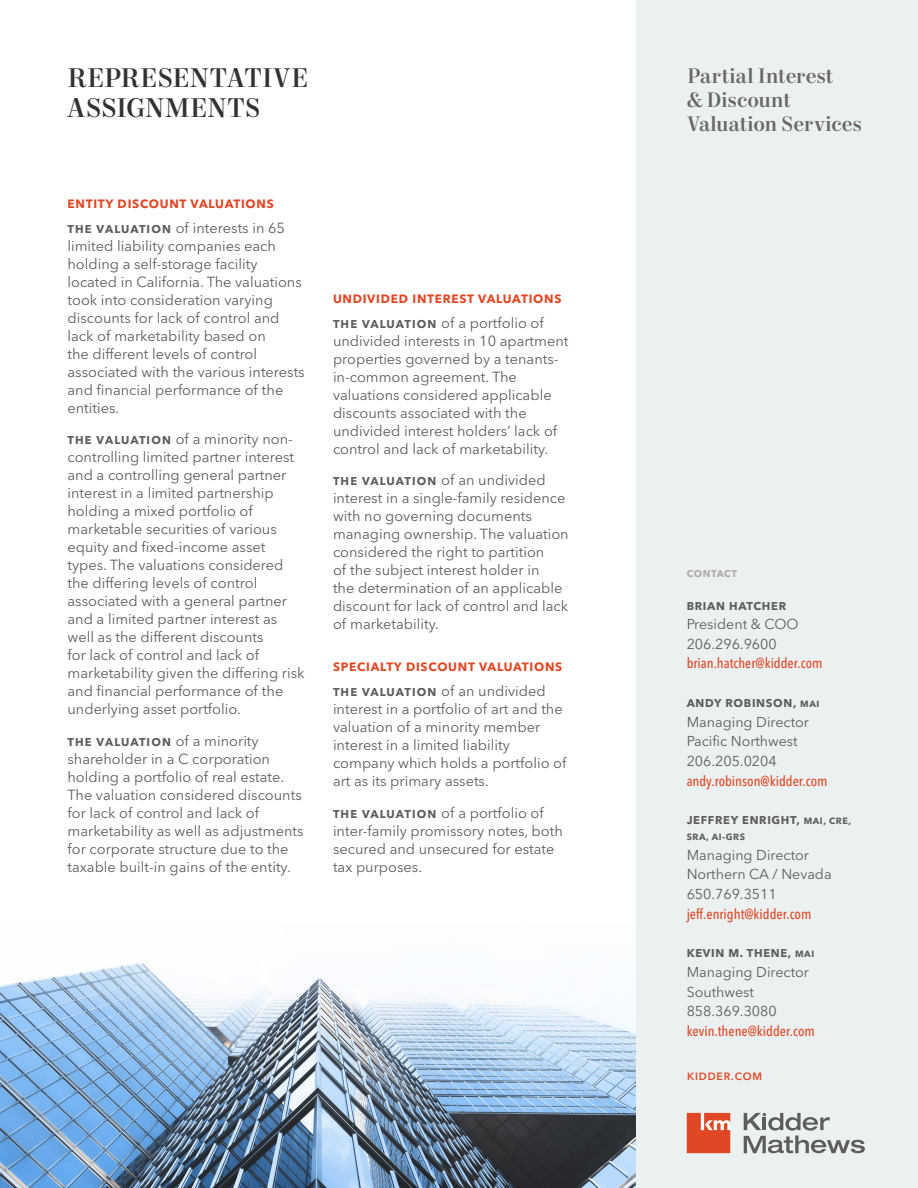
<style>
.page{position:relative;width:918px;height:1188px;background:#fff}
.page>*{position:absolute;margin:0;border:0;box-sizing:border-box;transform-origin:0 0}
.Headline_-_Level_2{font:500 27px/30px "Mort Modern 09";letter-spacing:.005em;color:#313234}
.Title_Case_Title_-_A{font:500 21px/24px "Mort Modern 09";color:#696667}
.Bullets_-_Level_1{font:14.55px/18px "Avenir Next LT Pro";color:#5e5d5d}
.Contact_Info_-_Ash{font:14.25px "Avenir Next LT Pro";color:#5e5d5d}
.Contact_Info_-_Ash-2{font:500 condensed 14.25px "Avenir Next LT Pro";color:#e04825}
.Subhead_-_Level_1{font:700 12px "Avenir Next LT Pro";letter-spacing:.06em;color:#e04825}
.Contact_Info_-_Ash-3{font:700 11.25px "Avenir Next LT Pro";letter-spacing:.06em;color:#5e5d5d}
.Bullets_-_Level_1-2{font:700 11.25px "Avenir Next LT Pro";letter-spacing:.1em;color:#5e5d5d}
.KM_URL{font:600 10.5px "Avenir Next LT Pro";letter-spacing:.08em;color:#e04825}
.Subhead_-_Level_1-2{font:700 9.75px "Avenir Next LT Pro";letter-spacing:.05em;color:#afabac}
.Contact_Info_-_Ash-4{font:700 9px "Avenir Next LT Pro";letter-spacing:.06em;color:#5e5d5d}
.s1{font-weight:700;font-size:11.25px}
.s2{font-weight:400;font-size:14.55px}
.s3{font-size:9px}
</style>
<div class="page">
<div style="left:636px;top:0;width:282px;height:1188px;background:#ebf0f1"></div>
<svg style="left:744px;top:1113px;width:121px;height:40px"></svg>
<svg style="left:687px;top:1113px;width:43px;height:40px;background:#e35d3e"></svg>
<img style="left:0;top:963px;width:636px;height:225px">
<p class="Headline_-_Level_2" style="left:68px;top:64px;width:242px">REPRESENTATIVE<br>ASSIGNMENTS</p>
<p class="Subhead_-_Level_1" style="left:68px;top:196px;width:208px">ENTITY DISCOUNT VALUATIONS</p>
<p class="Bullets_-_Level_1" style="left:68px;top:218px;width:239px"><span class="s1">THE VALUATION</span> of interests in 65 limited liability companies each holding a self-storage facility located in California. The valuations took into consideration varying discounts for lack of control and lack of marketability based on<br>the different levels of control associated with the various interests and financial performance of the entities.</p>
<p class="Bullets_-_Level_1" style="left:68px;top:430px;width:239px"><span class="s1">THE VALUATION</span> of a minority non&shy;controlling limited partner interest and a controlling general partner interest in a limited partnership holding a mixed portfolio of marketable securities of various equity and fixed-income asset types. The valuations considered the differing levels of control associated with a general partner and a limited partner interest as well as the different discounts<br>for lack of control and lack of marketability given the differing risk and financial performance of the underlying asset portfolio.</p>
<p class="Bullets_-_Level_1-2" style="left:68px;top:735px;width:193px">THE VALUATION <span class="s2">of a minority</span></p>
<p class="Bullets_-_Level_1" style="left:68px;top:749px;width:238px">shareholder in a C corporation holding a portfolio of real estate.<br>The valuation considered discounts for lack of control and lack of marketability as well as adjustments for corporate structure due to the taxable built-in gains of the entity.</p>
<p class="Subhead_-_Level_1" style="left:333px;top:292px;width:230px">UNDIVIDED INTEREST VALUATIONS</p>
<p class="Bullets_-_Level_1" style="left:333px;top:314px;width:237px"><span class="s1">THE VALUATION</span> of a portfolio of undivided interests in 10 apartment properties governed by a tenants&shy;in-common agreement. The valuations considered applicable discounts associated with the undivided interest holders’ lack of control and lack of marketability.</p>
<p class="Bullets_-_Level_1" style="left:333px;top:471px;width:237px"><span class="s1">THE VALUATION</span> of an undivided interest in a single-family residence with no governing documents managing ownership. The valuation considered the right to partition<br>of the subject interest holder in<br>the determination of an applicable discount for lack of control and lack of marketability.</p>
<p class="Subhead_-_Level_1" style="left:333px;top:660px;width:231px">SPECIALTY DISCOUNT VALUATIONS</p>
<p class="Bullets_-_Level_1" style="left:333px;top:682px;width:235px"><span class="s1">THE VALUATION</span> of an undivided interest in a portfolio of art and the valuation of a minority member interest in a limited liability company which holds a portfolio of art as its primary assets.</p>
<p class="Bullets_-_Level_1" style="left:333px;top:803px;width:231px"><span class="s1">THE VALUATION</span> of a portfolio of inter-family promissory notes, both secured and unsecured for estate tax purposes.</p>
<p class="Title_Case_Title_-_A" style="left:687px;top:64px;width:177px">Partial Interest<br>&amp; Discount<br>Valuation Services</p>
<p class="Subhead_-_Level_1-2" style="left:687px;top:567px;width:52px">CONTACT</p>
<p class="Contact_Info_-_Ash-3" style="left:687px;top:599px;width:101px">BRIAN HATCHER</p>
<p class="Contact_Info_-_Ash" style="left:687px;top:616px;width:113px">President &amp; COO</p>
<p class="Contact_Info_-_Ash" style="left:687px;top:635px;width:92px">206.296.9600</p>
<p class="Contact_Info_-_Ash-2" style="left:687px;top:655px;width:137px">brian.hatcher@kidder.com</p>
<p class="Contact_Info_-_Ash-3" style="left:687px;top:697px;width:134px">ANDY ROBINSON, <span class="s3">MAI</span></p>
<p class="Contact_Info_-_Ash" style="left:687px;top:713px;width:124px">Managing Director</p>
<p class="Contact_Info_-_Ash" style="left:687px;top:733px;width:113px">Pacific Northwest</p>
<p class="Contact_Info_-_Ash" style="left:687px;top:753px;width:92px">206.205.0204</p>
<p class="Contact_Info_-_Ash-2" style="left:687px;top:772px;width:143px">andy.robinson@kidder.com</p>
<p class="Contact_Info_-_Ash-3" style="left:687px;top:813px;width:166px">JEFFREY ENRIGHT, <span class="s3">MAI, CRE,</span></p>
<p class="Contact_Info_-_Ash-4" style="left:687px;top:832px;width:60px">SRA, AI-GRS</p>
<p class="Contact_Info_-_Ash" style="left:687px;top:846px;width:124px">Managing Director</p>
<p class="Contact_Info_-_Ash" style="left:687px;top:866px;width:146px">Northern CA / Nevada</p>
<p class="Contact_Info_-_Ash" style="left:687px;top:886px;width:92px">650.769.3511</p>
<p class="Contact_Info_-_Ash-2" style="left:687px;top:905px;width:126px">jeff.enright@kidder.com</p>
<p class="Contact_Info_-_Ash-3" style="left:687px;top:946px;width:129px">KEVIN M. THENE, <span class="s3">MAI</span></p>
<p class="Contact_Info_-_Ash" style="left:687px;top:963px;width:124px">Managing Director</p>
<p class="Contact_Info_-_Ash" style="left:687px;top:983px;width:69px">Southwest</p>
<p class="Contact_Info_-_Ash" style="left:687px;top:1003px;width:92px">858.369.3080</p>
<p class="Contact_Info_-_Ash-2" style="left:687px;top:1022px;width:130px">kevin.thene@kidder.com</p>
<p class="KM_URL" style="left:687px;top:1070px;width:77px">KIDDER.COM</p>
</div>
